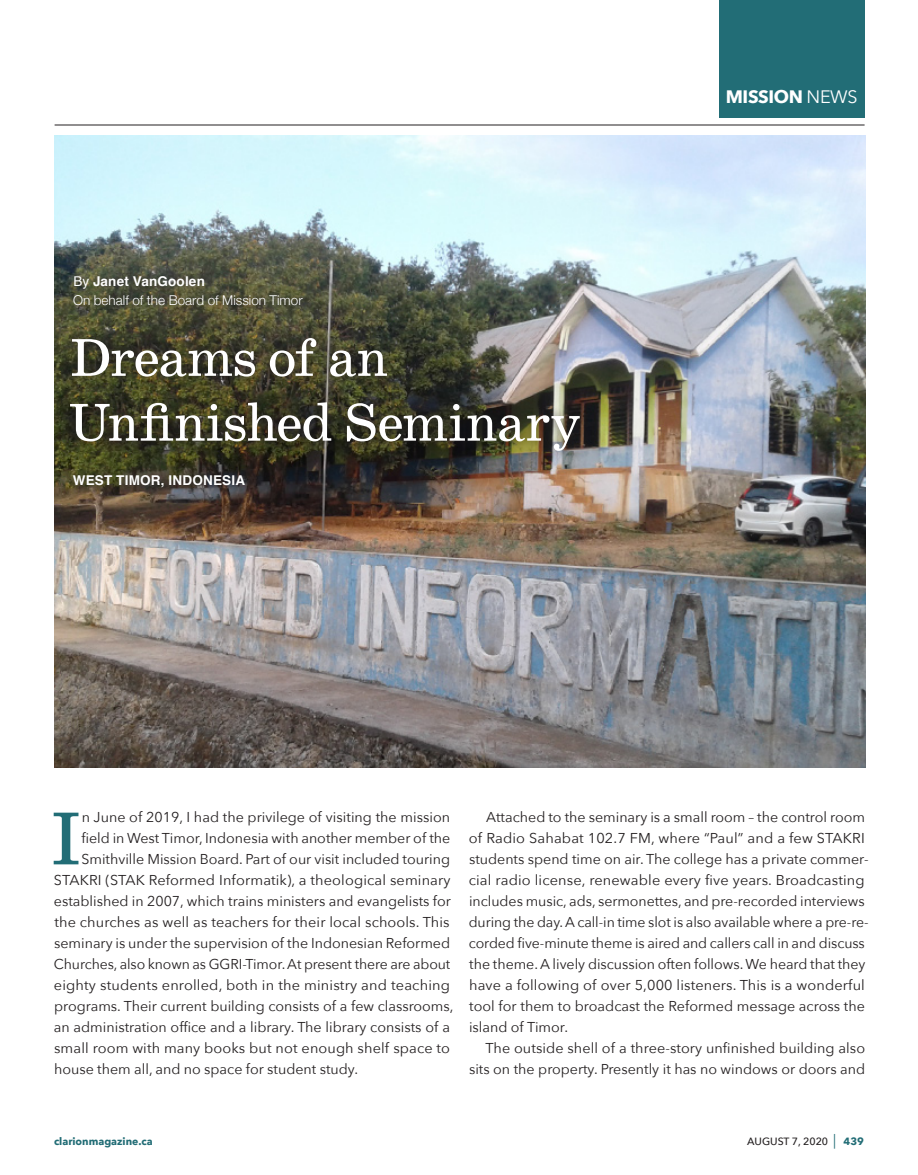
<style>
.page{position:relative;width:918px;height:1175px;background:#fff}
.page>*{position:absolute;margin:0;border:0;box-sizing:border-box;transform-origin:0 0}
.t1{font:76.05px "School";color:#226d76}
.t2{font:54px/64.8px "School";letter-spacing:-.015em;color:#fff}
.t3{font:700 18px "Avenir Next";letter-spacing:-.02em;color:#fff}
.t4{font:14.25px/21px "Avenir Next";color:#231f20}
.t5{font:700 13.5px "Helvetica";letter-spacing:.015em;color:#fff}
.t6{font:300 13.5px "Helvetica Neue";color:#fff}
.t7{font:700 10.5px "Avenir Next";color:#226d76}
.t8{font:500 10.5px "Avenir Next";color:#231f20}
.s1{font-weight:400}
.s2{font-size:14.7px;color:#226d76}
.s3{font-weight:700;color:#226d76}
</style>
<div class="page">
<img style="left:55px;top:135px;width:810px;height:632px">
<hr style="left:55px;top:125px;width:810px;height:1px;background:#231f20">
<div style="left:719px;top:0;width:146px;height:118px;background:#226d76"></div>
<div style="left:61px;top:266px;width:528px;height:230px;background:#231f20;opacity:.75"></div>
<p class="t5" style="left:73px;top:271px;width:133px"><span class="s1">By</span> Janet VanGoolen</p>
<p class="t6" style="left:73px;top:289px;width:231px">On behalf of the Board of Mission Timor</p>
<h2 class="t2" style="left:68px;top:326px;width:514px">Dreams of an<br>Unfinished Seminary</h2>
<p class="t5" style="left:73px;top:469px;width:174px">WEST TIMOR, INDONESIA</p>
<p class="t3" style="left:726px;top:81px;width:133px">MISSION <span class="s1">NEWS</span></p>
<h1 class="t1" style="left:51px;top:793px;width:32px">I</h1>
<p class="t4" style="left:82px;top:806px;width:370px">n June of 2019, I had the privilege of visiting the mission</p>
<p class="t4" style="left:81px;top:827px;width:370px">field in West Timor, Indonesia with another member of the</p>
<p class="t4" style="left:81px;top:848px;width:370px">Smithville Mission Board. Part of our visit included touring</p>
<p class="t4" style="left:54px;top:869px;width:398px">STAKRI (STAK Reformed Informatik), a theological seminary</p>
<p class="t4" style="left:54px;top:890px;width:399px">established in 2007, which trains ministers and evangelists for</p>
<p class="t4" style="left:54px;top:911px;width:397px">the churches as well as teachers for their local schools. This</p>
<p class="t4" style="left:54px;top:932px;width:398px">seminary is under the supervision of the Indonesian Reformed</p>
<p class="t4" style="left:54px;top:953px;width:398px">Churches, also known as GGRI-Timor. At present there are about</p>
<p class="t4" style="left:54px;top:974px;width:398px">eighty students enrolled, both in the ministry and teaching</p>
<p class="t4" style="left:54px;top:995px;width:401px">programs. Their current building consists of a few classrooms,</p>
<p class="t4" style="left:54px;top:1016px;width:398px">an administration office and a library. The library consists of a</p>
<p class="t4" style="left:54px;top:1037px;width:398px">small room with many books but not enough shelf space to</p>
<p class="t4" style="left:54px;top:1058px;width:305px">house them all, and no space for student study.</p>
<p class="t4" style="left:469px;top:806px;width:401px;text-indent:18px">Attached to the seminary is a small room – the control room of Radio Sahabat 102.7 FM, where “Paul” and a few STAKRI students spend time on air. The college has a private commer&shy;cial radio license, renewable every five years. Broadcasting includes music, ads, sermonettes, and pre-recorded interviews during the day. A call-in time slot is also available where a pre-re&shy;corded five-minute theme is aired and callers call in and discuss the theme. A lively discussion often follows. We heard that they have a following of over 5,000 listeners. This is a wonderful tool for them to broadcast the Reformed message across the island of Timor.</p>
<p class="t4" style="left:469px;top:1037px;width:398px;text-align:right">The outside shell of a three-story unfinished building also sits on the property. Presently it has no windows or doors and</p>
<p class="t7" style="left:54px;top:1132px;width:100px">clarionmagazine.ca</p>
<p class="t8" style="left:747px;top:1132px;width:118px">AUGUST 7, 2020 <span class="s2">|</span> <span class="s3">439</span></p>
</div>
